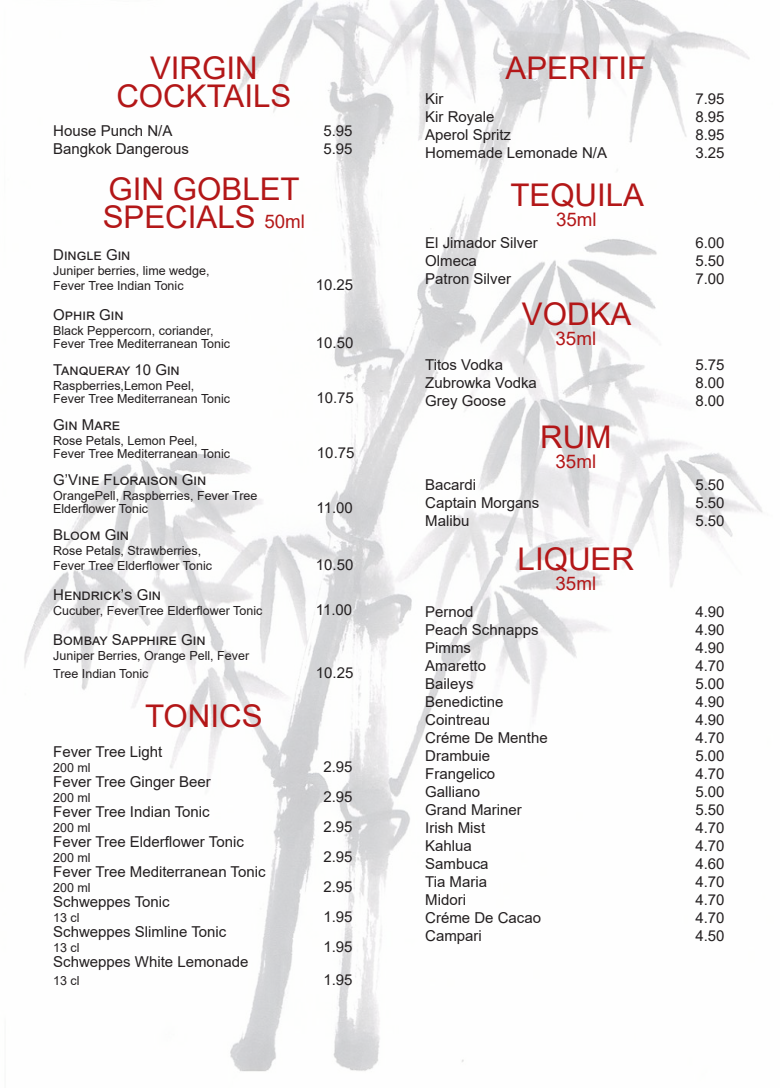
<style>
.page{position:relative;width:780px;height:1088px;background:#fff}
.page>*{position:absolute;margin:0;border:0;box-sizing:border-box;transform-origin:0 0}
.t1{font:31.25px "Arial";color:#b31718}
.t2{font:18.75px "Arial";color:#b31718}
.t3{font:15px "Arial";color:#231f20}
.t4{font:12.5px "Arial";color:#231f20}
.s1{font-size:18.75px}
</style>
<div class="page">
<img style="left:24px;top:0;width:739px;height:1072px">
<p class="t1" style="left:150px;top:47px;width:109px">VIRGIN</p>
<p class="t1" style="left:116px;top:74px;width:176px">COCKTAILS</p>
<p class="t3" style="left:53px;top:120px;width:121px">House Punch N/A</p>
<p class="t3" style="left:323px;top:120px;width:31px">5.95</p>
<p class="t3" style="left:53px;top:138px;width:137px">Bangkok Dangerous</p>
<p class="t3" style="left:323px;top:138px;width:31px">5.95</p>
<p class="t1" style="left:109px;top:167px;width:193px">GIN GOBLET</p>
<p class="t1" style="left:103px;top:195px;width:204px">SPECIALS <span class="s1">50ml</span></p>
<p class="t3" style="left:53px;top:244px;width:79px">Dingle Gin</p>
<p class="t4" style="left:53px;top:262px;width:158px">Juniper berries, lime wedge,</p>
<p class="t4" style="left:53px;top:277px;width:132px">Fever Tree Indian Tonic</p>
<p class="t3" style="left:316px;top:274px;width:39px">10.25</p>
<p class="t3" style="left:53px;top:304px;width:72px">Ophir Gin</p>
<p class="t4" style="left:53px;top:322px;width:162px">Black Peppercorn, coriander,</p>
<p class="t4" style="left:53px;top:334px;width:178px">Fever Tree Mediterranean Tonic</p>
<p class="t3" style="left:316px;top:332px;width:39px">10.50</p>
<p class="t3" style="left:53px;top:359px;width:128px">Tanqueray 10 Gin</p>
<p class="t4" style="left:53px;top:377px;width:143px">Raspberries,Lemon Peel,</p>
<p class="t4" style="left:53px;top:389px;width:178px">Fever Tree Mediterranean Tonic</p>
<p class="t3" style="left:316px;top:387px;width:39px">10.75</p>
<p class="t3" style="left:53px;top:414px;width:68px">Gin Mare</p>
<p class="t4" style="left:53px;top:432px;width:146px">Rose Petals, Lemon Peel,</p>
<p class="t4" style="left:53px;top:444px;width:178px">Fever Tree Mediterranean Tonic</p>
<p class="t3" style="left:317px;top:442px;width:39px">10.75</p>
<p class="t3" style="left:53px;top:469px;width:155px">G’Vine Floraison Gin</p>
<p class="t4" style="left:53px;top:487px;width:206px">OrangePell, Raspberries, Fever Tree</p>
<p class="t4" style="left:53px;top:499px;width:96px">Elderflower Tonic</p>
<p class="t3" style="left:316px;top:497px;width:38px">11.00</p>
<p class="t3" style="left:53px;top:524px;width:77px">Bloom Gin</p>
<p class="t4" style="left:53px;top:542px;width:149px">Rose Petals, Strawberries,</p>
<p class="t4" style="left:53px;top:557px;width:160px">Fever Tree Elderflower Tonic</p>
<p class="t3" style="left:316px;top:554px;width:39px">10.50</p>
<p class="t3" style="left:53px;top:584px;width:109px">Hendrick’s Gin</p>
<p class="t4" style="left:53px;top:602px;width:211px">Cucuber, FeverTree Elderflower Tonic</p>
<p class="t3" style="left:316px;top:599px;width:38px">11.00</p>
<p class="t3" style="left:53px;top:629px;width:154px">Bombay Sapphire Gin</p>
<p class="t4" style="left:53px;top:647px;width:197px">Juniper Berries, Orange Pell, Fever</p>
<p class="t4" style="left:53px;top:665px;width:97px">Tree Indian Tonic</p>
<p class="t3" style="left:316px;top:662px;width:39px">10.25</p>
<p class="t1" style="left:145px;top:695px;width:119px">TONICS</p>
<p class="t3" style="left:53px;top:741px;width:111px">Fever Tree Light</p>
<p class="t4" style="left:53px;top:758px;width:39px">200 ml</p>
<p class="t3" style="left:323px;top:756px;width:31px">2.95</p>
<p class="t3" style="left:53px;top:771px;width:159px">Fever Tree Ginger Beer</p>
<p class="t4" style="left:53px;top:788px;width:39px">200 ml</p>
<p class="t3" style="left:323px;top:786px;width:31px">2.95</p>
<p class="t3" style="left:53px;top:801px;width:158px">Fever Tree Indian Tonic</p>
<p class="t4" style="left:53px;top:818px;width:39px">200 ml</p>
<p class="t3" style="left:323px;top:816px;width:31px">2.95</p>
<p class="t3" style="left:53px;top:831px;width:192px">Fever Tree Elderflower Tonic</p>
<p class="t4" style="left:53px;top:848px;width:39px">200 ml</p>
<p class="t3" style="left:323px;top:846px;width:31px">2.95</p>
<p class="t3" style="left:53px;top:861px;width:214px">Fever Tree Mediterranean Tonic</p>
<p class="t4" style="left:53px;top:878px;width:39px">200 ml</p>
<p class="t3" style="left:323px;top:876px;width:31px">2.95</p>
<p class="t3" style="left:53px;top:891px;width:118px">Schweppes Tonic</p>
<p class="t4" style="left:53px;top:908px;width:28px">13 cl</p>
<p class="t3" style="left:323px;top:906px;width:31px">1.95</p>
<p class="t3" style="left:53px;top:921px;width:175px">Schweppes Slimline Tonic</p>
<p class="t4" style="left:53px;top:938px;width:28px">13 cl</p>
<p class="t3" style="left:323px;top:936px;width:31px">1.95</p>
<p class="t3" style="left:53px;top:951px;width:197px">Schweppes White Lemonade</p>
<p class="t4" style="left:53px;top:971px;width:28px">13 cl</p>
<p class="t3" style="left:323px;top:969px;width:31px">1.95</p>
<p class="t1" style="left:505px;top:47px;width:142px">APERITIF</p>
<p class="t3" style="left:425px;top:89px;width:20px">Kir</p>
<p class="t3" style="left:695px;top:89px;width:31px">7.95</p>
<p class="t3" style="left:425px;top:107px;width:71px">Kir Royale</p>
<p class="t3" style="left:695px;top:107px;width:31px">8.95</p>
<p class="t3" style="left:425px;top:125px;width:87px">Aperol Spritz</p>
<p class="t3" style="left:695px;top:125px;width:31px">8.95</p>
<p class="t3" style="left:425px;top:143px;width:183px">Homemade Lemonade N/A</p>
<p class="t3" style="left:695px;top:143px;width:31px">3.25</p>
<p class="t1" style="left:510px;top:174px;width:135px">TEQUILA</p>
<p class="t2" style="left:556px;top:207px;width:42px">35ml</p>
<p class="t3" style="left:425px;top:232px;width:114px">El Jimador Silver</p>
<p class="t3" style="left:695px;top:232px;width:31px">6.00</p>
<p class="t3" style="left:425px;top:250px;width:53px">Olmeca</p>
<p class="t3" style="left:695px;top:250px;width:31px">5.50</p>
<p class="t3" style="left:425px;top:268px;width:87px">Patron Silver</p>
<p class="t3" style="left:695px;top:268px;width:31px">7.00</p>
<p class="t1" style="left:522px;top:293px;width:111px">VODKA</p>
<p class="t2" style="left:555px;top:326px;width:42px">35ml</p>
<p class="t3" style="left:425px;top:354px;width:79px">Titos Vodka</p>
<p class="t3" style="left:695px;top:354px;width:31px">5.75</p>
<p class="t3" style="left:425px;top:372px;width:113px">Zubrowka Vodka</p>
<p class="t3" style="left:695px;top:372px;width:31px">8.00</p>
<p class="t3" style="left:425px;top:390px;width:82px">Grey Goose</p>
<p class="t3" style="left:695px;top:390px;width:31px">8.00</p>
<p class="t1" style="left:540px;top:416px;width:73px">RUM</p>
<p class="t2" style="left:555px;top:449px;width:42px">35ml</p>
<p class="t3" style="left:425px;top:475px;width:52px">Bacardi</p>
<p class="t3" style="left:695px;top:475px;width:31px">5.50</p>
<p class="t3" style="left:425px;top:493px;width:116px">Captain Morgans</p>
<p class="t3" style="left:695px;top:493px;width:31px">5.50</p>
<p class="t3" style="left:425px;top:511px;width:46px">Malibu</p>
<p class="t3" style="left:695px;top:511px;width:31px">5.50</p>
<p class="t1" style="left:517px;top:538px;width:118px">LIQUER</p>
<p class="t2" style="left:555px;top:571px;width:42px">35ml</p>
<p class="t3" style="left:425px;top:601px;width:50px">Pernod</p>
<p class="t3" style="left:695px;top:601px;width:31px">4.90</p>
<p class="t3" style="left:425px;top:619px;width:115px">Peach Schnapps</p>
<p class="t3" style="left:695px;top:619px;width:31px">4.90</p>
<p class="t3" style="left:425px;top:637px;width:47px">Pimms</p>
<p class="t3" style="left:695px;top:637px;width:31px">4.90</p>
<p class="t3" style="left:425px;top:655px;width:62px">Amaretto</p>
<p class="t3" style="left:695px;top:655px;width:31px">4.70</p>
<p class="t3" style="left:425px;top:673px;width:50px">Baileys</p>
<p class="t3" style="left:695px;top:673px;width:31px">5.00</p>
<p class="t3" style="left:425px;top:691px;width:80px">Benedictine</p>
<p class="t3" style="left:695px;top:691px;width:31px">4.90</p>
<p class="t3" style="left:425px;top:709px;width:67px">Cointreau</p>
<p class="t3" style="left:695px;top:709px;width:31px">4.90</p>
<p class="t3" style="left:425px;top:727px;width:124px">Créme De Menthe</p>
<p class="t3" style="left:695px;top:727px;width:31px">4.70</p>
<p class="t3" style="left:425px;top:745px;width:67px">Drambuie</p>
<p class="t3" style="left:695px;top:745px;width:31px">5.00</p>
<p class="t3" style="left:425px;top:763px;width:72px">Frangelico</p>
<p class="t3" style="left:695px;top:763px;width:31px">4.70</p>
<p class="t3" style="left:425px;top:781px;width:57px">Galliano</p>
<p class="t3" style="left:695px;top:781px;width:31px">5.00</p>
<p class="t3" style="left:425px;top:799px;width:98px">Grand Mariner</p>
<p class="t3" style="left:695px;top:799px;width:31px">5.50</p>
<p class="t3" style="left:425px;top:817px;width:61px">Irish Mist</p>
<p class="t3" style="left:695px;top:817px;width:31px">4.70</p>
<p class="t3" style="left:425px;top:835px;width:48px">Kahlua</p>
<p class="t3" style="left:695px;top:835px;width:31px">4.70</p>
<p class="t3" style="left:425px;top:853px;width:65px">Sambuca</p>
<p class="t3" style="left:695px;top:853px;width:31px">4.60</p>
<p class="t3" style="left:425px;top:871px;width:63px">Tia Maria</p>
<p class="t3" style="left:695px;top:871px;width:31px">4.70</p>
<p class="t3" style="left:425px;top:889px;width:42px">Midori</p>
<p class="t3" style="left:695px;top:889px;width:31px">4.70</p>
<p class="t3" style="left:425px;top:907px;width:117px">Créme De Cacao</p>
<p class="t3" style="left:695px;top:907px;width:31px">4.70</p>
<p class="t3" style="left:425px;top:925px;width:58px">Campari</p>
<p class="t3" style="left:695px;top:925px;width:31px">4.50</p>
</div>
